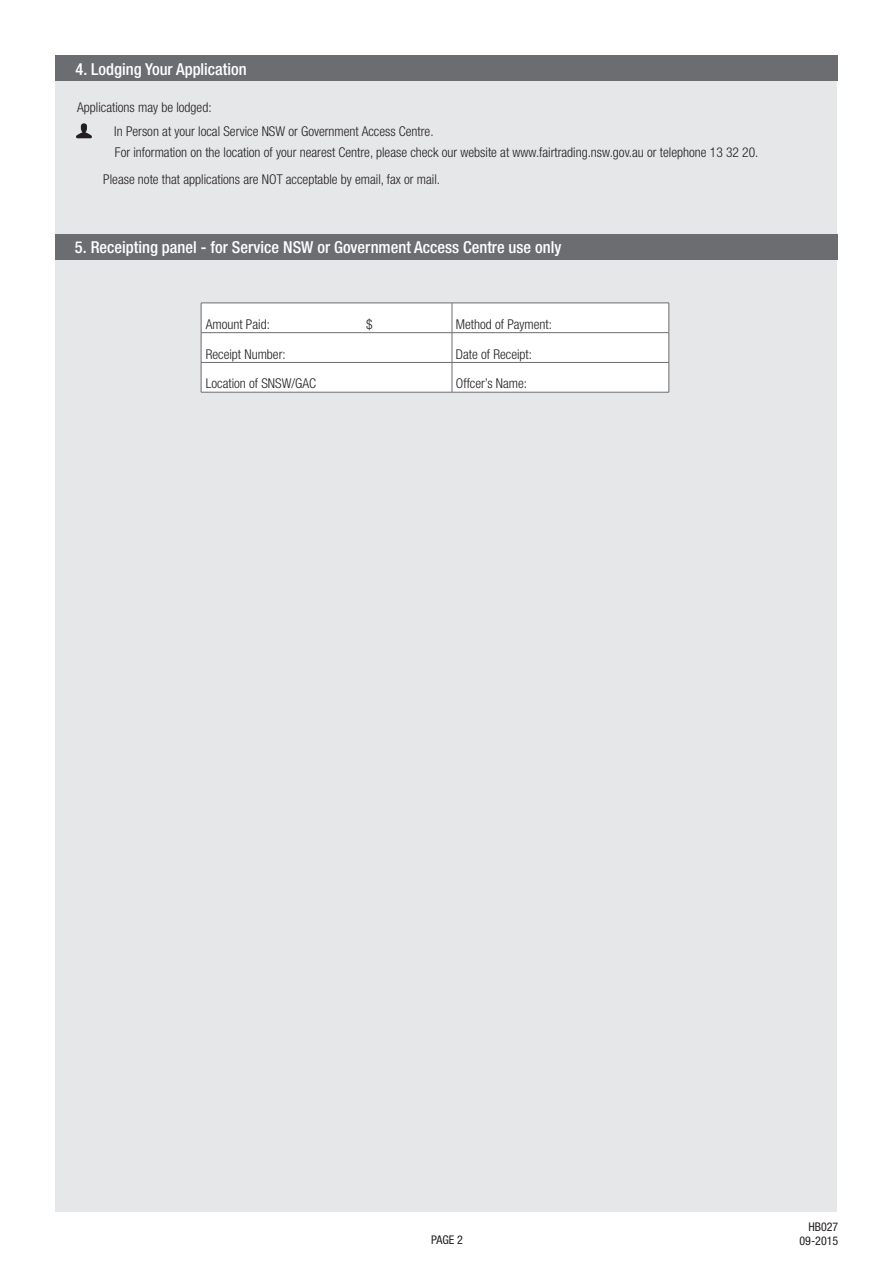
<style>
.page{position:relative;width:893px;height:1263px;background:#fff}
.page>*{position:absolute;margin:0;border:0;box-sizing:border-box;transform-origin:0 0}
.t1{font:500 condensed 16.5px "Helvetica Neue LT Std";color:#fff}
.t2{font:300 condensed 13.5px/29.4px "Helvetica Neue LT Std";color:#231f20}
.t3{font:condensed 12px "Helvetica Neue LT Std";color:#231f20}
</style>
<div class="page">
<div style="left:55px;top:72px;width:781px;height:1140px;background:#e6e7e9"></div>
<div style="left:55px;top:55px;width:783px;height:26px;background:#6c6d70"></div>
<div style="left:55px;top:234px;width:783px;height:26px;background:#6c6d70"></div>
<svg style="left:201px;top:303px;width:469px;height:89px;background:#f9f9f9"></svg>
<hr style="left:201px;top:392px;width:468px;height:1px;background:#6c6d70">
<svg style="left:76px;top:123px;width:16px;height:15px"></svg>
<p class="t1" style="left:75px;top:63px;width:173px">4. Lodging Your Application</p>
<p class="t2" style="left:114px;top:97px;width:321px;line-height:24.3px;text-indent:-37px">Applications may be lodged:<br>In Person at your local Service NSW or Government Access Centre.</p>
<p class="t2" style="left:103px;top:141px;width:657px;line-height:27.3px;text-indent:12px">For information on the location of your nearest Centre, please check our website at www.fairtrading.nsw.gov.au or telephone 13 32 20.<br>Please note that applications are NOT acceptable by email, fax or mail.</p>
<p class="t1" style="left:75px;top:241px;width:488px">5. Receipting panel - for Service NSW or Government Access Centre use only</p>
<p class="t2" style="left:206px;top:311px;width:66px">Amount Paid:</p>
<p class="t2" style="left:366px;top:311px;width:8px">$</p>
<p class="t2" style="left:206px;top:341px;width:112px">Receipt Number:<br>Location of SNSW/GAC</p>
<p class="t2" style="left:456px;top:311px;width:98px">Method of Payment:<br>Date of Receipt:<br>Offcer’s Name:</p>
<p class="t3" style="left:808px;top:1222px;width:31px">HB027</p>
<p class="t3" style="left:431px;top:1235px;width:33px">PAGE 2</p>
<p class="t3" style="left:799px;top:1236px;width:40px">09-2015</p>
</div>
